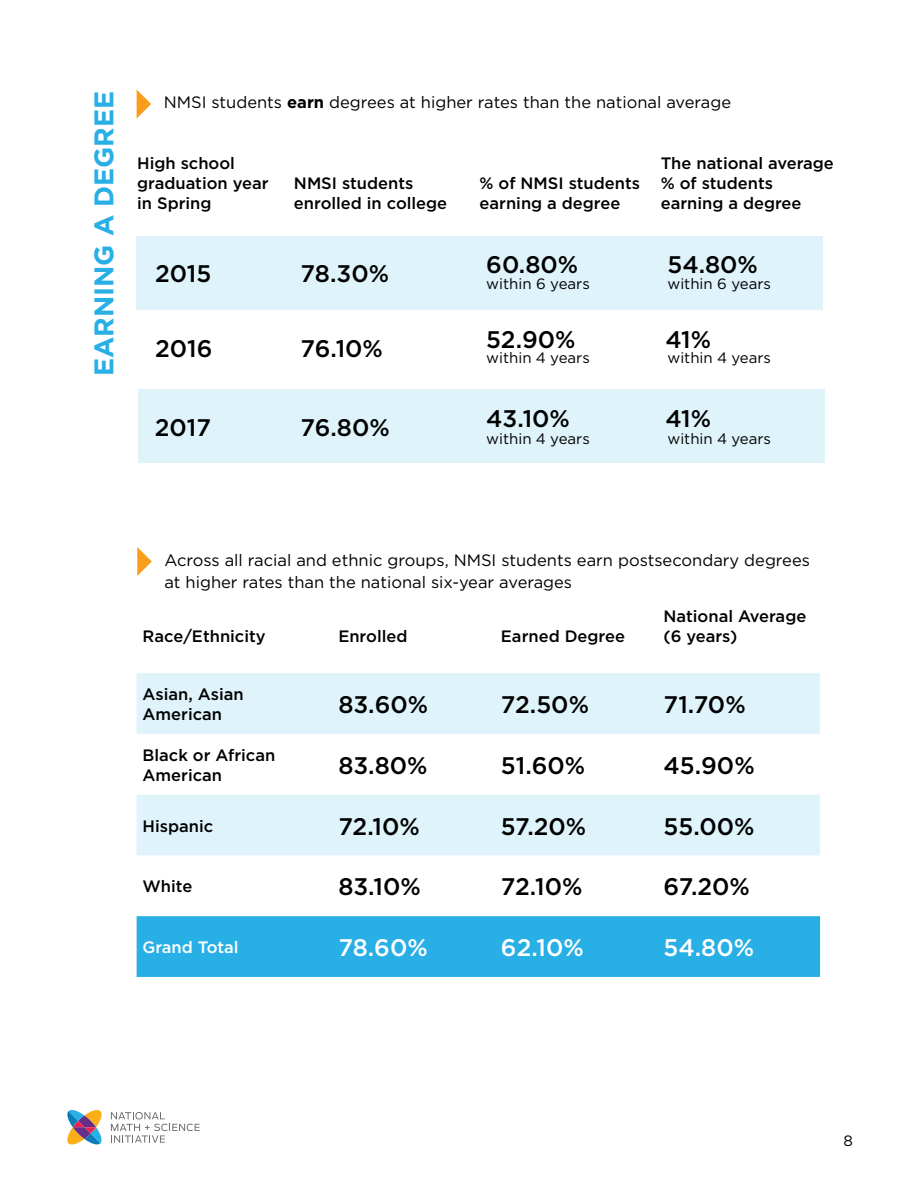
<style>
.page{position:relative;width:918px;height:1188px;background:#fff}
.page>*{position:absolute;margin:0;border:0;box-sizing:border-box;transform-origin:0 0}
.t1{font:700 27px "Gotham";color:#28b0e6}
.t2{font:500 24px "Gotham";color:#000}
.t3{font:500 24px "Gotham";color:#fff}
.t4{font:500 16.5px/19.8px "Gotham";color:#000}
.t5{font:16.5px/22.5px "Gotham";color:#000}
.t6{font:500 16.5px "Gotham";color:#fff}
.t7{font:15px "Gotham";color:#000}
.s1{font-weight:700}
</style>
<div class="page">
<svg style="left:111px;top:1112px;width:89px;height:31px"></svg>
<svg style="left:67px;top:1110px;width:35px;height:35px"></svg>
<div style="left:137px;top:236px;width:686px;height:74px;background:#dff3fb"></div>
<div style="left:138px;top:389px;width:686px;height:74px;background:#dff3fb"></div>
<svg style="left:137px;top:90px;width:14px;height:28px"></svg>
<svg style="left:137px;top:547px;width:15px;height:29px"></svg>
<svg style="left:137px;top:673px;width:683px;height:182px;fill:#dff3fb"></svg>
<div style="left:137px;top:916px;width:683px;height:61px;background:#28b0e6"></div>
<h1 class="t1" style="left:86px;top:376px;width:287px;rotate:-90deg">EARNING A DEGREE</h1>
<p class="t5" style="left:164px;top:90px;width:569px">NMSI students <span class="s1">earn</span> degrees at higher rates than the national average</p>
<p class="t4" style="left:137px;top:153px;width:133px">High school graduation year in Spring</p>
<p class="t4" style="left:294px;top:173px;width:155px">NMSI students enrolled in college</p>
<p class="t4" style="left:480px;top:173px;width:162px">% of NMSI students earning a degree</p>
<p class="t4" style="left:661px;top:153px;width:175px">The national average % of students earning a degree</p>
<h2 class="t2" style="left:155px;top:258px;width:58px">2015</h2>
<h2 class="t2" style="left:301px;top:258px;width:90px">78.30%</h2>
<h2 class="t2" style="left:486px;top:249px;width:93px">60.80%</h2>
<p class="t7" style="left:486px;top:274px;width:105px">within 6 years</p>
<h2 class="t2" style="left:667px;top:249px;width:92px">54.80%</h2>
<p class="t7" style="left:667px;top:274px;width:105px">within 6 years</p>
<h2 class="t2" style="left:155px;top:332px;width:59px">2016</h2>
<h2 class="t2" style="left:301px;top:332px;width:84px">76.10%</h2>
<h2 class="t2" style="left:486px;top:323px;width:91px">52.90%</h2>
<p class="t7" style="left:486px;top:348px;width:105px">within 4 years</p>
<h2 class="t2" style="left:665px;top:323px;width:47px">41%</h2>
<p class="t7" style="left:667px;top:348px;width:105px">within 4 years</p>
<h2 class="t2" style="left:155px;top:412px;width:58px">2017</h2>
<h2 class="t2" style="left:301px;top:412px;width:91px">76.80%</h2>
<h2 class="t2" style="left:486px;top:403px;width:85px">43.10%</h2>
<p class="t7" style="left:486px;top:429px;width:105px">within 4 years</p>
<h2 class="t2" style="left:665px;top:403px;width:47px">41%</h2>
<p class="t7" style="left:667px;top:429px;width:105px">within 4 years</p>
<p class="t5" style="left:164px;top:548px;width:647px">Across all racial and ethnic groups, NMSI students earn postsecondary degrees at higher rates than the national six-year averages</p>
<p class="t4" style="left:143px;top:626px;width:125px">Race/Ethnicity</p>
<p class="t4" style="left:338px;top:626px;width:71px">Enrolled</p>
<p class="t4" style="left:501px;top:626px;width:126px">Earned Degree</p>
<p class="t4" style="left:663px;top:606px;width:144px">National Average (6 years)</p>
<p class="t4" style="left:143px;top:684px;width:103px">Asian, Asian<br>American</p>
<h2 class="t2" style="left:338px;top:689px;width:91px">83.60%</h2>
<h2 class="t2" style="left:501px;top:689px;width:90px">72.50%</h2>
<h2 class="t2" style="left:664px;top:689px;width:84px">71.70%</h2>
<p class="t4" style="left:143px;top:745px;width:134px">Black or African<br>American</p>
<h2 class="t2" style="left:338px;top:750px;width:91px">83.80%</h2>
<h2 class="t2" style="left:501px;top:750px;width:86px">51.60%</h2>
<h2 class="t2" style="left:664px;top:750px;width:93px">45.90%</h2>
<p class="t4" style="left:143px;top:816px;width:72px">Hispanic</p>
<h2 class="t2" style="left:338px;top:810px;width:83px">72.10%</h2>
<h2 class="t2" style="left:501px;top:810px;width:87px">57.20%</h2>
<h2 class="t2" style="left:664px;top:810px;width:92px">55.00%</h2>
<p class="t4" style="left:143px;top:876px;width:51px">White</p>
<h2 class="t2" style="left:338px;top:871px;width:84px">83.10%</h2>
<h2 class="t2" style="left:501px;top:871px;width:83px">72.10%</h2>
<h2 class="t2" style="left:664px;top:871px;width:88px">67.20%</h2>
<p class="t6" style="left:143px;top:937px;width:98px">Grand Total</p>
<h2 class="t3" style="left:338px;top:932px;width:91px">78.60%</h2>
<h2 class="t3" style="left:501px;top:932px;width:84px">62.10%</h2>
<h2 class="t3" style="left:664px;top:932px;width:92px">54.80%</h2>
<p class="t7" style="left:844px;top:1131px;width:11px">8</p>
</div>
